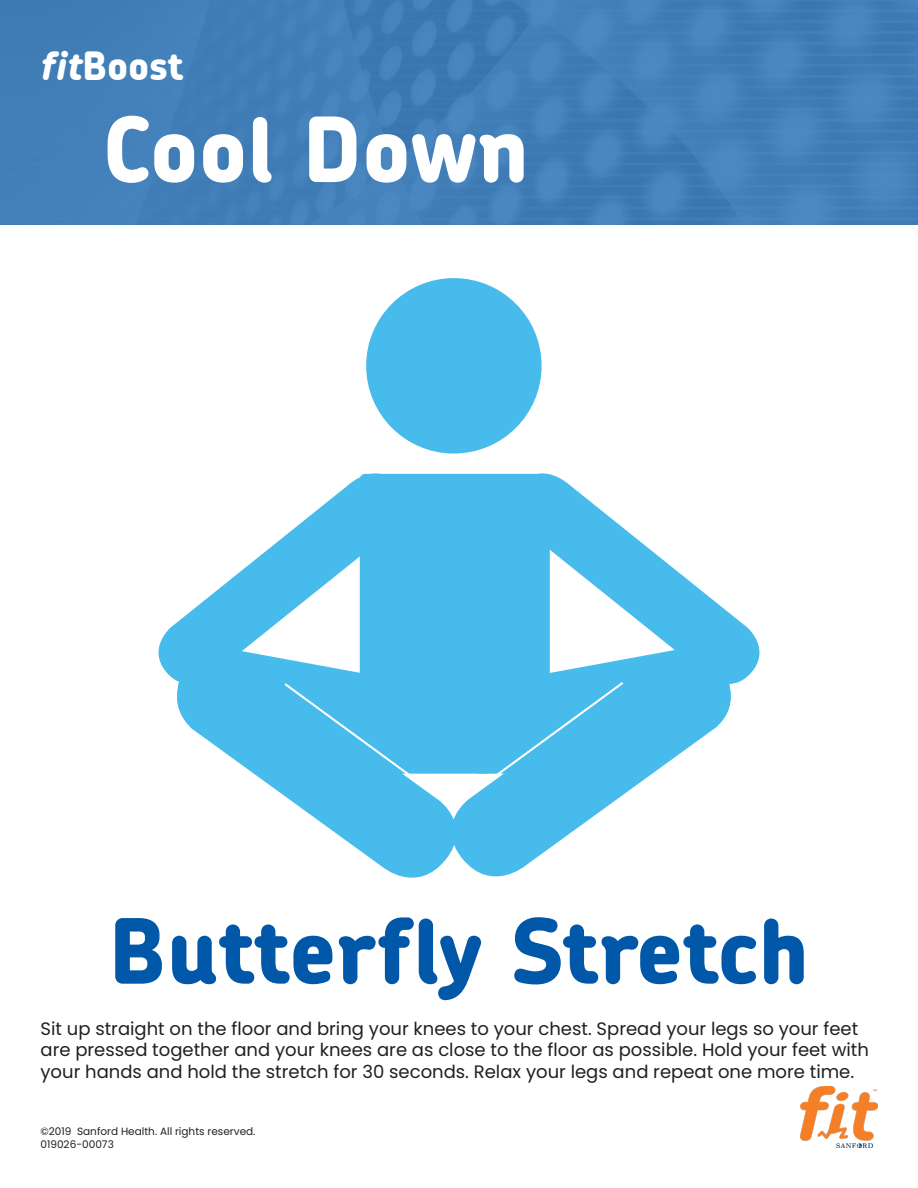
<style>
.page{position:relative;width:918px;height:1188px;background:#fff}
.page>*{position:absolute;margin:0;border:0;box-sizing:border-box;transform-origin:0 0}
.t1{font:800 90px "Chevin";letter-spacing:-.005em;color:#0157a8}
.t2{font:800 90px "Chevin";color:#fff}
.t3{font:800 39px "Chevin";letter-spacing:-.005em;color:#fff}
.t4{font:18px/21.6px "Poppins";color:#231f20}
.t5{font:10.5px/12.6px "Poppins";color:#231f20}
.s1{font-style:italic}
</style>
<div class="page">
<img style="left:800px;top:1087px;width:78px;height:61px">
<div style="left:0;top:0;width:918px;height:225px;background:#4380b9"></div>
<div style="left:361px;top:475px;width:188px;height:298px;background:#47bbeb;border-radius:4px"></div>
<svg style="left:500px;top:473px;width:260px;height:206px"></svg>
<svg style="left:472px;top:633px;width:273px;height:244px;fill:#47bbeb"></svg>
<svg style="left:177px;top:698px;width:295px;height:180px;fill:#47bbeb"></svg>
<svg style="left:158px;top:473px;width:260px;height:225px"></svg>
<div style="left:366px;top:278px;width:176px;height:176px;background:#47bbeb;border-radius:50%"></div>
<div style="left:282px;top:681px;width:137px;height:102px;background:#47bbeb"></div>
<p class="t3" style="left:40px;top:40px;width:145px"><span class="s1">fit</span>Boost</p>
<p class="t2" style="left:102px;top:90px;width:429px">Cool Down</p>
<p class="t1" style="left:108px;top:892px;width:703px">Butterfly Stretch</p>
<p class="t4" style="left:40px;top:1018px;width:830px">Sit up straight on the floor and bring your knees to your chest. Spread your legs so your feet are pressed together and your knees are as close to the floor as possible. Hold your feet with your hands and hold the stretch for 30 seconds. Relax your legs and repeat one more time.</p>
<p class="t5" style="left:40px;top:1125px;width:217px">©2019 Sanford Health. All rights reserved.<br>019026-00073</p>
</div>
